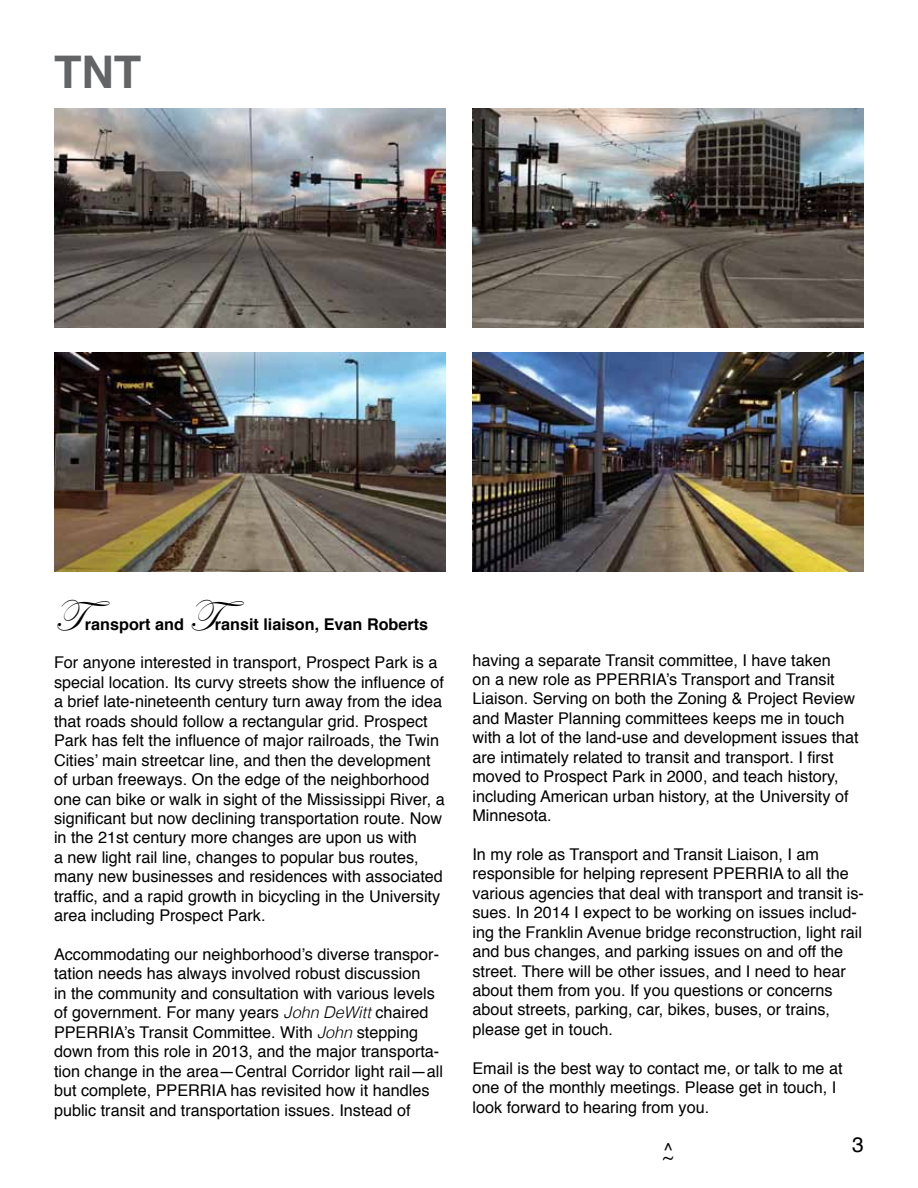
<style>
.page{position:relative;width:918px;height:1188px;background:#fff}
.page>*{position:absolute;margin:0;border:0;box-sizing:border-box;transform-origin:0 0}
.t1{font:700 45px "Helvetica";color:#636466}
.t2{font:45px "Edwardian Script ITC";color:#000}
.t3{font:21px "Helvetica";color:#000}
.t4{font:18px "Helvetica";color:#000}
.t5{font:16.2px/19.5px "Helvetica";color:#000}
.t6{font:700 16.2px "Helvetica";color:#000}
.s1{font-weight:300;font-style:italic}
</style>
<div class="page">
<img style="left:54px;top:108px;width:392px;height:220px">
<img style="left:472px;top:108px;width:392px;height:220px">
<img style="left:54px;top:352px;width:392px;height:220px">
<img style="left:472px;top:352px;width:392px;height:220px">
<h1 class="t1" style="left:54px;top:36px;width:89px">TNT</h1>
<h1 class="t2" style="left:188px;top:591px;width:57px">T</h1>
<h1 class="t2" style="left:54px;top:591px;width:57px">T</h1>
<p class="t6" style="left:215px;top:611px;width:215px">ransit liaison, Evan Roberts</p>
<p class="t5" style="left:54px;top:653px;width:392px">For anyone interested in transport, Prospect Park is a special location. Its curvy streets show the influence of a brief late-nineteenth century turn away from the idea that roads should follow a rectangular grid. Prospect Park has felt the influence of major railroads, the Twin Cities’ main streetcar line, and then the development of urban freeways. On the edge of the neighborhood one can bike or walk in sight of the Mississippi River, a significant but now declining transportation route. Now in the 21st century more changes are upon us with<br>a new light rail line, changes to popular bus routes, many new businesses and residences with associated traffic, and a rapid growth in bicycling in the University area including Prospect Park.</p>
<p class="t5" style="left:54px;top:945px;width:390px">Accommodating our neighborhood’s diverse transpor&shy;tation needs has always involved robust discussion<br>in the community and consultation with various levels of government. For many years <span class="s1">John DeWitt</span> chaired PPERRIA’s Transit Committee. With <span class="s1">John</span> stepping down from this role in 2013, and the major transporta&shy;tion change in the area—Central Corridor light rail—all but complete, PPERRIA has revisited how it handles public transit and transportation issues. Instead of</p>
<p class="t6" style="left:85px;top:611px;width:101px">ransport and</p>
<p class="t5" style="left:472px;top:651px;width:388px">having a separate Transit committee, I have taken<br>on a new role as PPERRIA’s Transport and Transit Liaison. Serving on both the Zoning &amp; Project Review and Master Planning committees keeps me in touch with a lot of the land-use and development issues that are intimately related to transit and transport. I first moved to Prospect Park in 2000, and teach history, including American urban history, at the University of Minnesota.</p>
<p class="t5" style="left:472px;top:845px;width:393px">In my role as Transport and Transit Liaison, I am responsible for helping represent PPERRIA to all the various agencies that deal with transport and transit is&shy;sues. In 2014 I expect to be working on issues includ&shy;ing the Franklin Avenue bridge reconstruction, light rail and bus changes, and parking issues on and off the street. There will be other issues, and I need to hear about them from you. If you questions or concerns about streets, parking, car, bikes, buses, or trains, please get in touch.</p>
<p class="t5" style="left:472px;top:1059px;width:372px">Email is the best way to contact me, or talk to me at one of the monthly meetings. Please get in touch, I look forward to hearing from you.</p>
<p class="t4" style="left:663px;top:1143px;width:12px">~</p>
<p class="t3" style="left:852px;top:1128px;width:13px">3</p>
</div>
